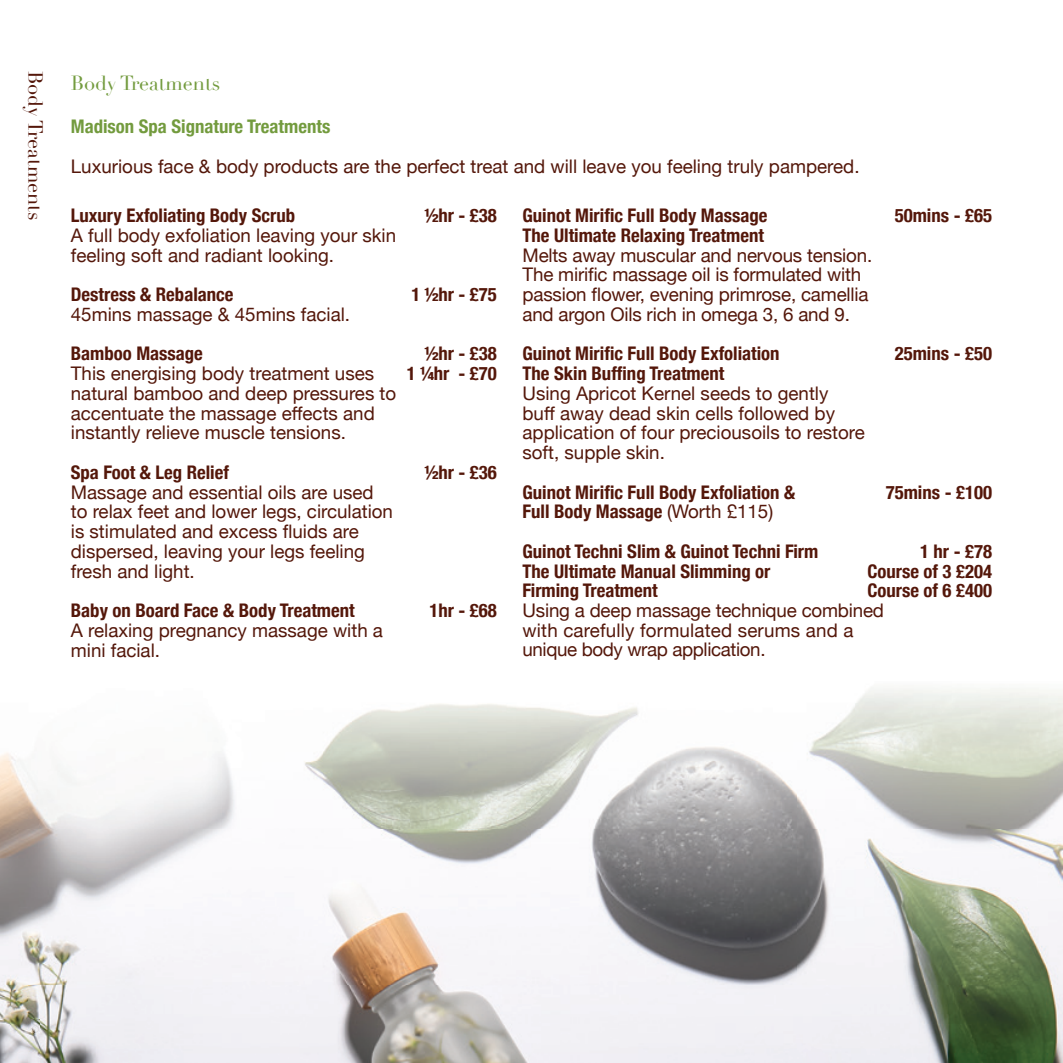
<style>
.page{position:relative;width:1063px;height:1063px;background:#fff}
.page>*{position:absolute;margin:0;border:0;box-sizing:border-box;transform-origin:0 0}
.t1{font:20px "Didot";color:#739b3e}
.t2{font:20px "Didot";color:#54170a}
.t3{font:18.75px/19.8px "Helvetica Neue";color:#54170a}
.t4{font:700 condensed 18.75px/19.8px "Helvetica Neue";color:#54170a}
.t5{font:700 condensed 18.75px "Helvetica Neue";color:#739b3e}
.s1{font-weight:400;font-stretch:normal}
</style>
<div class="page">
<img style="left:0;top:688px;width:1063px;height:375px">
<svg style="left:32px;top:1019px;width:7px;height:13px"></svg>
<p class="t2" style="left:47px;top:71px;width:151px;rotate:90deg">Body Treatments</p>
<p class="t1" style="left:71px;top:71px;width:151px">Body Treatments</p>
<p class="t5" style="left:71px;top:111px;width:261px">Madison Spa Signature Treatments</p>
<p class="t3" style="left:71px;top:158px;width:790px">Luxurious face &amp; body products are the perfect treat and will leave you feeling truly pampered.</p>
<p class="t4" style="left:71px;top:204px;width:226px">Luxury Exfoliating Body Scrub</p>
<p class="t3" style="left:71px;top:226px;width:327px">A full body exfoliation leaving your skin feeling soft and radiant looking.</p>
<p class="t4" style="left:71px;top:283px;width:164px">Destress &amp; Rebalance</p>
<p class="t3" style="left:71px;top:305px;width:281px">45mins massage &amp; 45mins facial.</p>
<p class="t4" style="left:71px;top:343px;width:134px">Bamboo Massage</p>
<p class="t3" style="left:71px;top:365px;width:327px">This energising body treatment uses natural bamboo and deep pressures to accentuate the massage effects and instantly relieve muscle tensions.</p>
<p class="t4" style="left:71px;top:461px;width:160px">Spa Foot &amp; Leg Relief</p>
<p class="t3" style="left:71px;top:483px;width:324px">Massage and essential oils are used to relax feet and lower legs, circulation is stimulated and excess fluids are dispersed, leaving your legs feeling fresh and light.</p>
<p class="t4" style="left:71px;top:599px;width:285px">Baby on Board Face &amp; Body Treatment</p>
<p class="t3" style="left:71px;top:621px;width:314px">A relaxing pregnancy massage with a mini facial.</p>
<p class="t4" style="left:425px;top:204px;width:74px">½hr - £38</p>
<p class="t4" style="left:411px;top:283px;width:87px">1 ½hr - £75</p>
<p class="t4" style="left:407px;top:343px;width:92px;text-align:right">½hr - £38<br>1 ¼hr - £70</p>
<p class="t4" style="left:425px;top:461px;width:74px">½hr - £36</p>
<p class="t4" style="left:429px;top:599px;width:69px">1hr - £68</p>
<p class="t4" style="left:523px;top:204px;width:247px">Guinot Mirific Full Body Massage<br>The Ultimate Relaxing Treatment</p>
<p class="t3" style="left:523px;top:246px;width:351px">Melts away muscular and nervous tension.<br>The mirific massage oil is formulated with passion flower, evening primrose, camellia and argon Oils rich in omega 3, 6 and 9.</p>
<p class="t4" style="left:523px;top:342px;width:259px">Guinot Mirific Full Body Exfoliation<br>The Skin Buffing Treatment</p>
<p class="t3" style="left:523px;top:384px;width:344px">Using Apricot Kernel seeds to gently buff away dead skin cells followed by application of four preciousoils to restore soft, supple skin.</p>
<p class="t4" style="left:523px;top:481px;width:274px">Guinot Mirific Full Body Exfoliation &amp;<br>Full Body Massage <span class="s1">(Worth £115)</span></p>
<p class="t4" style="left:523px;top:540px;width:297px">Guinot Techni Slim &amp; Guinot Techni Firm<br>The Ultimate Manual Slimming or<br>Firming Treatment</p>
<p class="t3" style="left:523px;top:602px;width:363px">Using a deep massage technique combined with carefully formulated serums and a unique body wrap application.</p>
<p class="t4" style="left:895px;top:204px;width:99px">50mins - £65</p>
<p class="t4" style="left:895px;top:343px;width:99px">25mins - £50</p>
<p class="t4" style="left:886px;top:481px;width:108px">75mins - £100</p>
<p class="t4" style="left:867px;top:540px;width:126px;text-align:justify;text-indent:53px">1 hr - £78<br>Course of 3 £204<br>Course of 6 £400</p>
</div>
